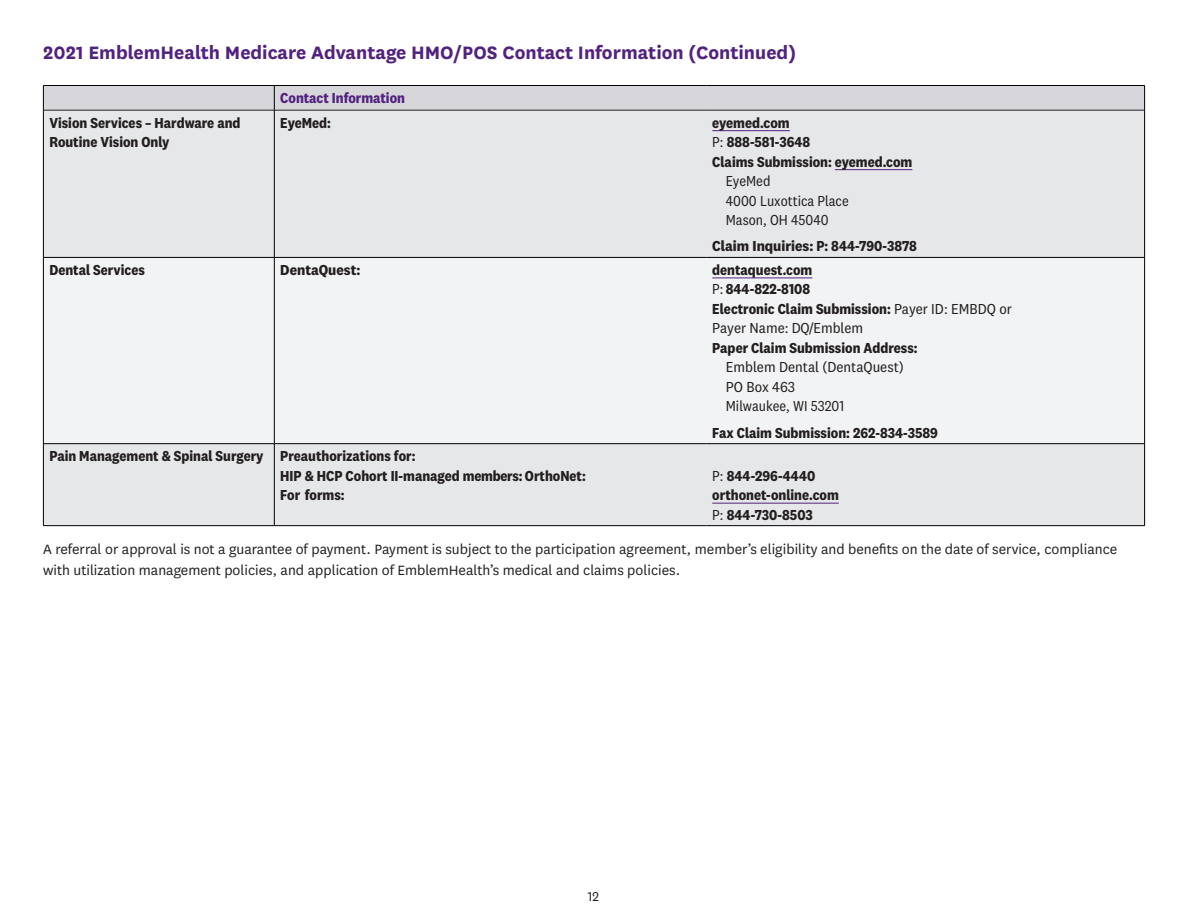
<style>
.page{position:relative;width:1188px;height:918px;background:#fff}
.page>*{position:absolute;margin:0;border:0;box-sizing:border-box;transform-origin:0 0}
.Header_2{font:700 21px "National";color:#52227f}
.Body_Copy_National{font:15.75px/21px "National";color:#231f20}
.table-copy{font:700 15px/19.5px "National 2 Narrow";color:#231f20}
.table-copy-2{font:15px/19.5px "National 2 Narrow";color:#231f20;scale:1.05 1}
.table-copy-3{font:15px "National 2 Narrow";color:#231f20}
.table-copy-4{font:700 15px "National 2 Narrow";color:#231f20;scale:1.05 1}
.table-copy-5{font:700 15px "National 2 Narrow";color:#52227f}
.t1{font:15px "National";color:#231f20}
.s1{font-weight:400}
.s2{font-weight:700}
</style>
<div class="page">
<div style="left:44px;top:111px;width:1100px;height:414px;background:#e6e7e9"></div>
<div style="left:44px;top:258px;width:1100px;height:185px;background:#f2f3f4"></div>
<hr style="left:43px;top:85px;width:231px;height:1px;background:#000">
<hr style="left:274px;top:85px;width:432px;height:1px;background:#000">
<hr style="left:706px;top:85px;width:439px;height:1px;background:#000">
<hr style="left:44px;top:110px;width:230px;height:1px;background:#231f20">
<hr style="left:275px;top:110px;width:431px;height:1px;background:#231f20">
<hr style="left:706px;top:110px;width:438px;height:1px;background:#231f20">
<div style="left:43px;top:86px;width:1102px;height:24px;background:#d6d6db"></div>
<hr style="left:274px;top:110px;width:1px;height:147px;background:#000">
<hr style="left:1144px;top:110px;width:1px;height:147px;background:#000">
<hr style="left:274px;top:258px;width:1px;height:185px;background:#000">
<hr style="left:1144px;top:258px;width:1px;height:185px;background:#000">
<hr style="left:274px;top:444px;width:1px;height:81px;background:#000">
<hr style="left:1144px;top:444px;width:1px;height:81px;background:#000">
<hr style="left:43px;top:110px;width:1px;height:147px;background:#000">
<hr style="left:43px;top:257px;width:231px;height:1px;background:#000">
<hr style="left:43px;top:258px;width:1px;height:185px;background:#000">
<hr style="left:274px;top:257px;width:432px;height:1px;background:#000">
<hr style="left:706px;top:257px;width:439px;height:1px;background:#000">
<hr style="left:43px;top:443px;width:231px;height:1px;background:#000">
<hr style="left:43px;top:444px;width:1px;height:81px;background:#000">
<hr style="left:274px;top:443px;width:432px;height:1px;background:#000">
<hr style="left:706px;top:443px;width:439px;height:1px;background:#000">
<hr style="left:43px;top:525px;width:231px;height:1px;background:#000">
<hr style="left:274px;top:525px;width:432px;height:1px;background:#000">
<hr style="left:706px;top:525px;width:439px;height:1px;background:#000">
<hr style="left:712px;top:130px;width:78px;height:1px;background:#52227f">
<hr style="left:835px;top:169px;width:77px;height:1px;background:#52227f">
<hr style="left:712px;top:278px;width:100px;height:1px;background:#52227f">
<hr style="left:712px;top:503px;width:127px;height:1px;background:#52227f">
<p class="Header_2" style="left:43px;top:38px;width:754px">2021 EmblemHealth Medicare Advantage HMO/POS Contact Information (Continued)</p>
<p class="table-copy-5" style="left:280px;top:89px;width:126px">Contact Information</p>
<p class="table-copy" style="left:49px;top:113px;width:193px">Vision Services – Hardware and<br>Routine Vision Only</p>
<p class="table-copy" style="left:280px;top:113px;width:52px">EyeMed:</p>
<p class="table-copy" style="left:712px;top:113px;width:79px">eyemed.com</p>
<p class="table-copy" style="left:712px;top:132px;width:99px"><span class="s1">P:</span> 888-581-3648</p>
<p class="table-copy" style="left:712px;top:152px;width:202px">Claims Submission: eyemed.com</p>
<p class="table-copy-3" style="left:726px;top:173px;width:46px">EyeMed</p>
<p class="table-copy-3" style="left:726px;top:192px;width:124px">4000 Luxottica Place</p>
<p class="table-copy-3" style="left:726px;top:212px;width:104px">Mason, OH 45040</p>
<p class="table-copy-4" style="left:712px;top:237px;width:196px">Claim Inquiries: P: 844-790-3878</p>
<p class="table-copy" style="left:49px;top:260px;width:97px">Dental Services</p>
<p class="table-copy-4" style="left:280px;top:261px;width:78px">DentaQuest:</p>
<p class="table-copy" style="left:712px;top:260px;width:102px">dentaquest.com</p>
<p class="table-copy" style="left:712px;top:279px;width:99px"><span class="s1">P:</span> 844-822-8108</p>
<p class="table-copy-2" style="left:712px;top:299px;width:287px"><span class="s2">Electronic Claim Submission:</span> Payer ID: EMBDQ or<br>Payer Name: DQ/Emblem</p>
<p class="table-copy" style="left:712px;top:338px;width:207px">Paper Claim Submission Address:</p>
<p class="table-copy-2" style="left:726px;top:357px;width:171px">Emblem Dental (DentaQuest)</p>
<p class="table-copy-2" style="left:726px;top:377px;width:68px">PO Box 463</p>
<p class="table-copy-3" style="left:726px;top:398px;width:120px">Milwaukee, WI 53201</p>
<p class="table-copy" style="left:712px;top:423px;width:227px">Fax Claim Submission: 262-834-3589</p>
<p class="table-copy" style="left:49px;top:446px;width:216px">Pain Management &amp; Spinal Surgery</p>
<p class="table-copy" style="left:280px;top:446px;width:137px">Preauthorizations for:</p>
<p class="table-copy" style="left:280px;top:466px;width:307px">HIP &amp; HCP Cohort II-managed members: OrthoNet:</p>
<p class="table-copy" style="left:280px;top:485px;width:66px">For forms:</p>
<p class="table-copy" style="left:712px;top:466px;width:104px"><span class="s1">P:</span> 844-296-4440</p>
<p class="table-copy" style="left:712px;top:485px;width:128px">orthonet-online.com</p>
<p class="table-copy" style="left:712px;top:505px;width:102px"><span class="s1">P:</span> 844-730-8503</p>
<p class="Body_Copy_National" style="left:43px;top:538px;width:1076px">A referral or approval is not a guarantee of payment. Payment is subject to the participation agreement, member’s eligibility and benefits on the date of service, compliance with utilization management policies, and application of EmblemHealth’s medical and claims policies.</p>
<p class="t1" style="left:588px;top:887px;width:13px">12</p>
</div>
